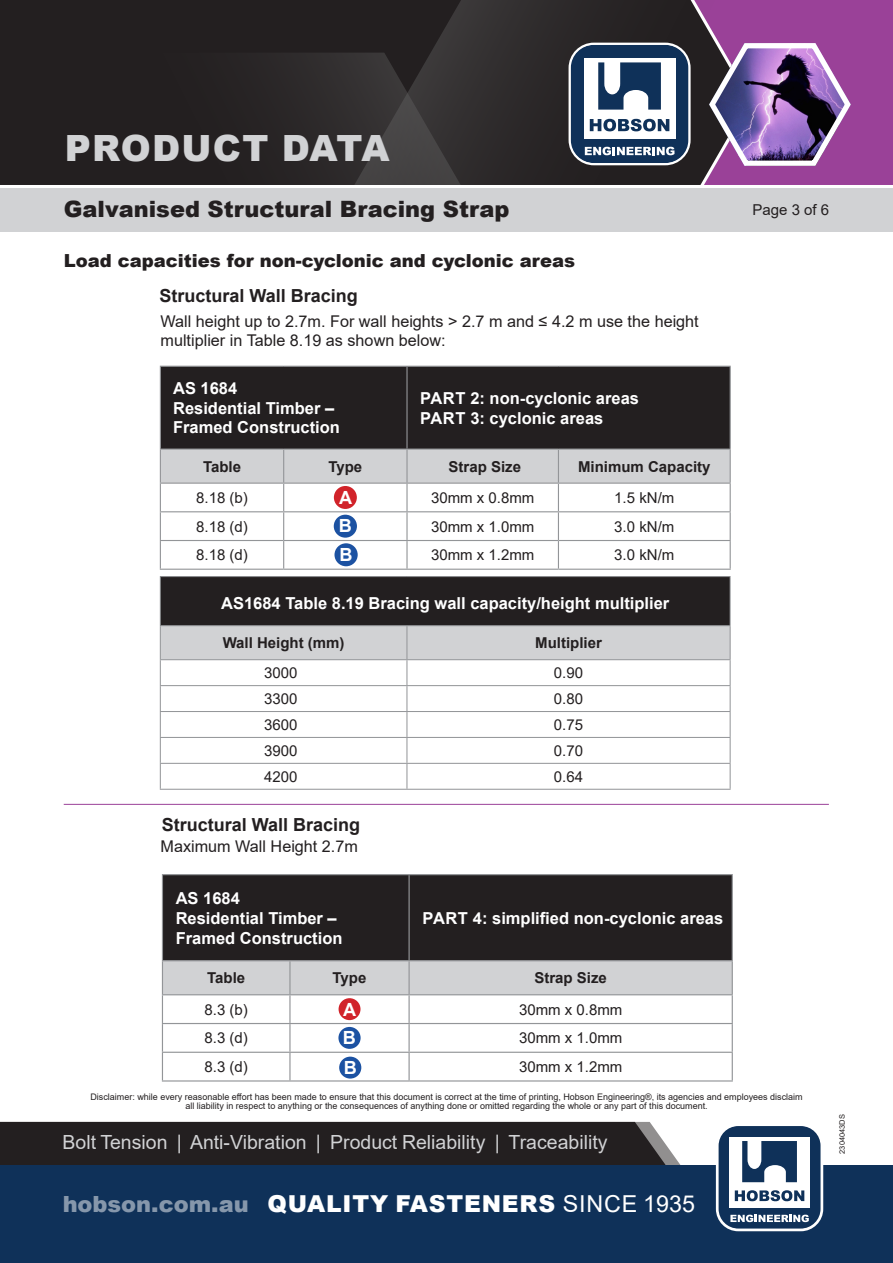
<style>
.page{position:relative;width:893px;height:1263px;background:#fff}
.page>*{position:absolute;margin:0;border:0;box-sizing:border-box;transform-origin:0 0}
.t1{font:900 36.15px "Arial";letter-spacing:.035em;color:#d1d2d4}
.t2{font:900 23.25px "Arial";letter-spacing:.035em;color:#fff}
.t3{font:900 22.5px "Arial";color:#231f20}
.t4{font:19.5px "Arial";color:#d1d2d4}
.t5{font:700 18.15px "Arial";color:#fff}
.t6{font:900 18px "Arial";color:#231f20}
.t7{font:700 18px "Arial";color:#231f20}
.Prices{font:700 16.5px "Arial";color:#fff}
.t8{font:16.2px/19.5px "Arial";color:#231f20}
.Prices-2{font:15px "Arial";color:#231f20}
.Prices-3{font:700 15px "Arial";color:#231f20}
.t9{font:9px/9px "Arial";color:#231f20;text-align:center}
.t10{font:7.5px "Arial";color:#231f20}
.s1{font-size:22.5px}
.s2{font-weight:400}
</style>
<div class="page">
<div style="left:0;top:1122px;width:681px;height:43px;background:#231f20"></div>
<div style="left:0;top:1165px;width:893px;height:98px;background:#0f3159"></div>
<svg style="left:720px;top:1127px;width:102px;height:103px"></svg>
<div style="left:716px;top:1123px;width:107px;height:108px;border:3px solid #fff;border-radius:21px"></div>
<div style="left:0;top:188px;width:893px;height:44px;background:#d1d2d4"></div>
<div style="left:0;top:0;width:354px;height:185px;background:#231f20"></div>
<svg style="left:64px;top:53px;width:290px;height:132px;background:#262223"></svg>
<svg style="left:354px;top:0;width:216px;height:185px;background:#312e2f"></svg>
<svg style="left:570px;top:0;width:323px;height:185px;background:#755784"></svg>
<hr style="left:64px;top:804px;width:765px;height:1px;background:#9a4198">
<div style="left:163px;top:875px;width:569px;height:85px;background:#231f20"></div>
<hr style="left:162px;top:874px;width:128px;height:1px;background:#939598">
<hr style="left:162px;top:875px;width:1px;height:85px;background:#939598">
<hr style="left:290px;top:874px;width:119px;height:1px;background:#939598">
<hr style="left:409px;top:874px;width:324px;height:1px;background:#939598">
<hr style="left:408px;top:875px;width:2px;height:85px;background:#939598">
<hr style="left:732px;top:875px;width:1px;height:85px;background:#939598">
<hr style="left:162px;top:960px;width:128px;height:1px;background:#939598">
<hr style="left:290px;top:960px;width:119px;height:1px;background:#939598">
<hr style="left:409px;top:960px;width:324px;height:1px;background:#939598">
<svg style="left:162px;top:961px;width:571px;height:119px"></svg>
<hr style="left:162px;top:1080px;width:128px;height:1px;background:#939598">
<hr style="left:290px;top:1080px;width:119px;height:1px;background:#939598">
<hr style="left:409px;top:1080px;width:324px;height:1px;background:#939598">
<div style="left:339px;top:998px;width:21px;height:22px;background:#d1232a;border-radius:50%"></div>
<div style="left:338px;top:1027px;width:23px;height:22px;background:#1c52a2;border-radius:50%"></div>
<div style="left:160px;top:577px;width:570px;height:49px;background:#231f20"></div>
<hr style="left:160px;top:576px;width:247px;height:1px;background:#939598">
<hr style="left:160px;top:577px;width:1px;height:48px;background:#939598">
<hr style="left:407px;top:576px;width:324px;height:1px;background:#939598">
<hr style="left:730px;top:577px;width:1px;height:48px;background:#939598">
<hr style="left:160px;top:625px;width:247px;height:1px;background:#939598">
<hr style="left:407px;top:625px;width:324px;height:1px;background:#939598">
<svg style="left:160px;top:626px;width:571px;height:163px"></svg>
<hr style="left:160px;top:789px;width:247px;height:1px;background:#939598">
<hr style="left:407px;top:789px;width:324px;height:1px;background:#939598">
<div style="left:161px;top:367px;width:569px;height:81px;background:#231f20"></div>
<hr style="left:160px;top:366px;width:124px;height:1px;background:#939598">
<hr style="left:160px;top:367px;width:1px;height:81px;background:#939598">
<hr style="left:284px;top:366px;width:123px;height:1px;background:#939598">
<hr style="left:407px;top:366px;width:151px;height:1px;background:#939598">
<hr style="left:406px;top:367px;width:2px;height:81px;background:#939598">
<hr style="left:558px;top:366px;width:173px;height:1px;background:#939598">
<hr style="left:730px;top:367px;width:1px;height:81px;background:#939598">
<hr style="left:160px;top:448px;width:124px;height:2px;background:#939598">
<hr style="left:284px;top:448px;width:123px;height:2px;background:#939598">
<hr style="left:407px;top:448px;width:151px;height:2px;background:#939598">
<hr style="left:558px;top:448px;width:173px;height:2px;background:#939598">
<svg style="left:160px;top:449px;width:571px;height:120px"></svg>
<hr style="left:160px;top:569px;width:124px;height:1px;background:#939598">
<hr style="left:284px;top:569px;width:123px;height:1px;background:#939598">
<hr style="left:407px;top:569px;width:151px;height:1px;background:#939598">
<hr style="left:558px;top:569px;width:173px;height:1px;background:#939598">
<div style="left:334px;top:486px;width:23px;height:23px;background:#d1232a;border-radius:50%"></div>
<div style="left:334px;top:515px;width:23px;height:23px;background:#1c52a2;border-radius:50%"></div>
<div style="left:334px;top:543px;width:24px;height:23px;background:#1c52a2;border-radius:50%"></div>
<div style="left:339px;top:1057px;width:22px;height:21px;background:#1c52a2;border-radius:50%"></div>
<h1 class="t1" style="left:65px;top:121px;width:326px">PRODUCT DATA</h1>
<h3 class="t3" style="left:64px;top:193px;width:447px">Galvanised Structural Bracing Strap</h3>
<p class="t6" style="left:64px;top:247px;width:513px">Load capacities for non-cyclonic and cyclonic areas</p>
<p class="t7" style="left:159px;top:283px;width:200px">Structural Wall Bracing</p>
<p class="t8" style="left:161px;top:311px;width:540px">Wall height up to 2.7m. For wall heights &gt; 2.7 m and ≤ 4.2 m use the height multiplier in Table 8.19 as shown below:</p>
<p class="Prices" style="left:173px;top:376px;width:66px">AS 1684</p>
<p class="Prices" style="left:173px;top:396px;width:163px">Residential Timber –</p>
<p class="Prices" style="left:173px;top:416px;width:168px">Framed Construction</p>
<p class="Prices" style="left:420px;top:386px;width:221px">PART 2: non-cyclonic areas</p>
<p class="Prices" style="left:420px;top:406px;width:185px">PART 3: cyclonic areas</p>
<p class="Prices-3" style="left:203px;top:456px;width:40px">Table</p>
<p class="Prices-3" style="left:328px;top:456px;width:35px">Type</p>
<p class="Prices-3" style="left:449px;top:456px;width:74px">Strap Size</p>
<p class="Prices-3" style="left:578px;top:456px;width:134px">Minimum Capacity</p>
<p class="Prices-2" style="left:196px;top:487px;width:53px">8.18 (b)</p>
<p class="t5" style="left:339px;top:484px;width:15px">A</p>
<p class="Prices-2" style="left:431px;top:487px;width:105px">30mm x 0.8mm</p>
<p class="Prices-2" style="left:614px;top:487px;width:62px">1.5 kN/m</p>
<p class="Prices-2" style="left:196px;top:516px;width:53px">8.18 (d)</p>
<p class="t5" style="left:339px;top:513px;width:15px">B</p>
<p class="Prices-2" style="left:431px;top:516px;width:105px">30mm x 1.0mm</p>
<p class="Prices-2" style="left:614px;top:516px;width:62px">3.0 kN/m</p>
<p class="Prices-2" style="left:196px;top:545px;width:53px">8.18 (d)</p>
<p class="t5" style="left:340px;top:542px;width:15px">B</p>
<p class="Prices-2" style="left:431px;top:545px;width:105px">30mm x 1.2mm</p>
<p class="Prices-2" style="left:614px;top:545px;width:62px">3.0 kN/m</p>
<p class="Prices" style="left:221px;top:591px;width:450px">AS1684 Table 8.19 Bracing wall capacity/height multiplier</p>
<p class="Prices-3" style="left:223px;top:632px;width:123px">Wall Height (mm)</p>
<p class="Prices-3" style="left:535px;top:632px;width:68px">Multiplier</p>
<p class="Prices-2" style="left:264px;top:662px;width:35px">3000</p>
<p class="Prices-2" style="left:554px;top:662px;width:31px">0.90</p>
<p class="Prices-2" style="left:264px;top:688px;width:35px">3300</p>
<p class="Prices-2" style="left:554px;top:688px;width:31px">0.80</p>
<p class="Prices-2" style="left:264px;top:714px;width:35px">3600</p>
<p class="Prices-2" style="left:554px;top:714px;width:31px">0.75</p>
<p class="Prices-2" style="left:264px;top:740px;width:35px">3900</p>
<p class="Prices-2" style="left:554px;top:740px;width:31px">0.70</p>
<p class="Prices-2" style="left:264px;top:766px;width:35px">4200</p>
<p class="Prices-2" style="left:554px;top:766px;width:31px">0.64</p>
<h3 class="Prices-2" style="left:752px;top:199px;width:78px">Page 3 of 6</h3>
<p class="t7" style="left:162px;top:811px;width:200px">Structural Wall Bracing</p>
<p class="t8" style="left:161px;top:836px;width:199px">Maximum Wall Height 2.7m</p>
<p class="Prices" style="left:176px;top:886px;width:66px">AS 1684</p>
<p class="Prices" style="left:176px;top:906px;width:163px">Residential Timber –</p>
<p class="Prices" style="left:176px;top:926px;width:168px">Framed Construction</p>
<p class="Prices" style="left:423px;top:906px;width:302px">PART 4: simplified non-cyclonic areas</p>
<p class="Prices-3" style="left:207px;top:967px;width:40px">Table</p>
<p class="Prices-3" style="left:333px;top:967px;width:35px">Type</p>
<p class="Prices-3" style="left:534px;top:967px;width:74px">Strap Size</p>
<p class="Prices-2" style="left:205px;top:999px;width:45px">8.3 (b)</p>
<p class="t5" style="left:343px;top:996px;width:15px">A</p>
<p class="Prices-2" style="left:519px;top:999px;width:105px">30mm x 0.8mm</p>
<p class="Prices-2" style="left:205px;top:1028px;width:45px">8.3 (d)</p>
<p class="t5" style="left:343px;top:1025px;width:15px">B</p>
<p class="Prices-2" style="left:519px;top:1028px;width:105px">30mm x 1.0mm</p>
<p class="Prices-2" style="left:205px;top:1056px;width:45px">8.3 (d)</p>
<p class="Prices-2" style="left:519px;top:1056px;width:105px">30mm x 1.2mm</p>
<p class="t5" style="left:344px;top:1055px;width:15px">B</p>
<p class="t9" style="left:90px;top:1092px;width:714px">Disclaimer: while every reasonable effort has been made to ensure that this document is correct at the time of printing, Hobson Engineering®, its agencies and employees disclaim all liability in respect to anything or the consequences of anything done or omitted regarding the whole or any part of this document.</p>
<h3 class="t4" style="left:63px;top:1129px;width:546px">Bolt Tension | Anti-Vibration | Product Reliability | Traceability</h3>
<p class="t10" style="left:837px;top:1154px;width:41px;rotate:-90deg">2304043DS</p>
<h2 class="t2" style="left:63px;top:1187px;width:634px"><span class="s1">hobson.com.au</span> QUALITY FASTENERS <span class="s2">SINCE 1935</span></h2>
</div>
